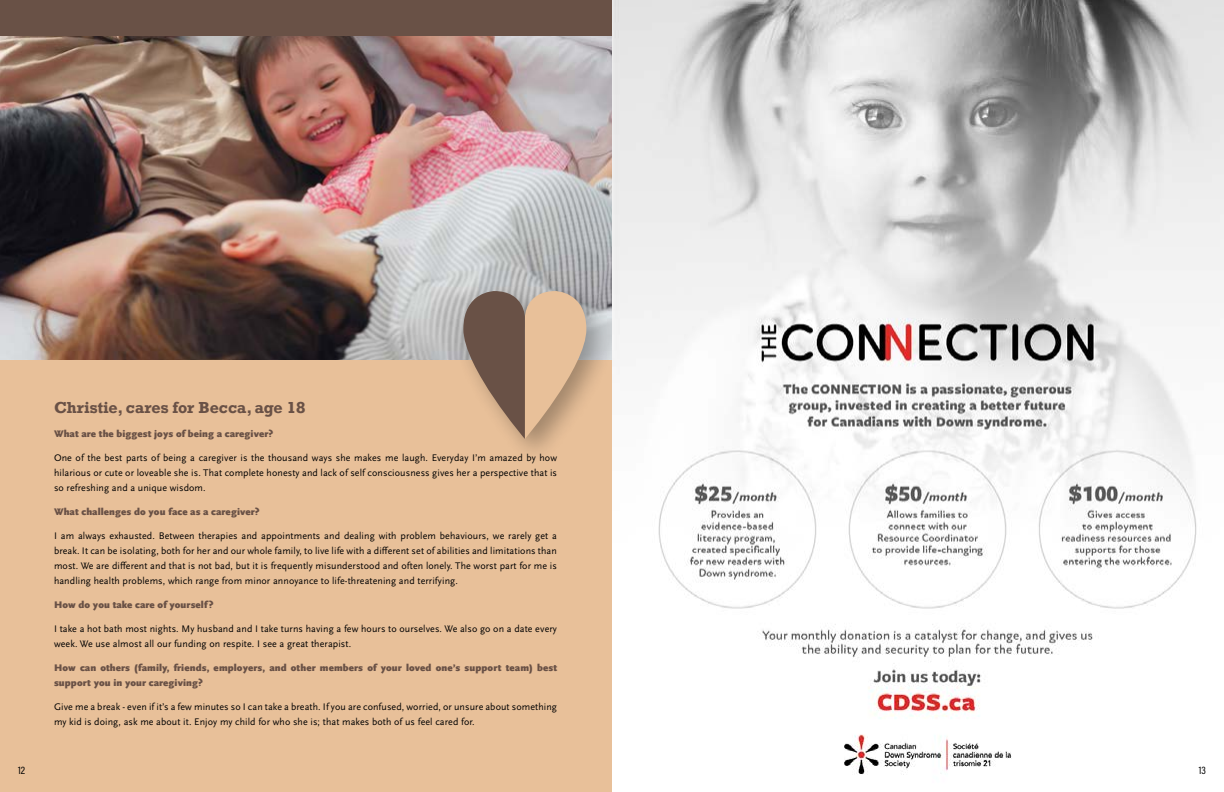
<style>
.page{position:relative;width:1224px;height:792px;background:#fff}
.page>*{position:absolute;margin:0;border:0;box-sizing:border-box;transform-origin:0 0}
.t1{font:700 15px "Rockwell";color:#695146}
.t2{font:11px "Acumin Pro Cond";color:#000}
.t3{font:10px/15px "Scala Sans Pro";letter-spacing:.01em;color:#000;text-align:justify}
.t4{font:900 10px/15px "Scala Sans Pro";letter-spacing:.01em;color:#695146}
</style>
<div class="page">
<div style="left:0;top:348px;width:612px;height:444px;background:#e8c099"></div>
<img style="left:0;top:35px;width:612px;height:325px">
<div style="left:0;top:0;width:612px;height:35px;background:#695146"></div>
<div style="left:454px;top:282px;width:162px;height:184px;background:#000;opacity:.3"></div>
<svg style="left:463px;top:291px;width:123px;height:148px"></svg>
<img style="left:612px;top:0;width:612px;height:775px">
<h1 class="t1" style="left:54px;top:398px;width:253px">Christie, cares for Becca, age 18</h1>
<p class="t4" style="left:54px;top:427px;width:221px">What are the biggest joys of being a caregiver?</p>
<p class="t3" style="left:54px;top:451px;width:505px">One of the best parts of being a caregiver is the thousand ways she makes me laugh. Everyday I’m amazed by how hilarious or cute or loveable she is. That complete honesty and lack of self consciousness gives her a perspective that is so refreshing and a unique wisdom.</p>
<p class="t4" style="left:54px;top:505px;width:207px">What challenges do you face as a caregiver?</p>
<p class="t3" style="left:54px;top:529px;width:505px">I am always exhausted. Between therapies and appointments and dealing with problem behaviours, we rarely get a break. It can be isolating, both for her and our whole family, to live life with a different set of abilities and limitations than most. We are different and that is not bad, but it is frequently misunderstood and often lonely. The worst part for me is handling health problems, which range from minor annoyance to life-threatening and terrifying.</p>
<p class="t4" style="left:54px;top:598px;width:161px">How do you take care of yourself ?</p>
<p class="t3" style="left:54px;top:622px;width:504px">I take a hot bath most nights. My husband and I take turns having a few hours to ourselves. We also go on a date every week. We use almost all our funding on respite. I see a great therapist.</p>
<p class="t4" style="left:54px;top:661px;width:505px">How can others (family, friends, employers, and other members of your loved one’s support team) best support you in your caregiving?</p>
<p class="t3" style="left:54px;top:700px;width:505px">Give me a break - even if it’s a few minutes so I can take a breath. If you are confused, worried, or unsure about something my kid is doing, ask me about it. Enjoy my child for who she is; that makes both of us feel cared for.</p>
<p class="t2" style="left:18px;top:763px;width:9px">12</p>
<p class="t2" style="left:1199px;top:763px;width:9px">13</p>
</div>
